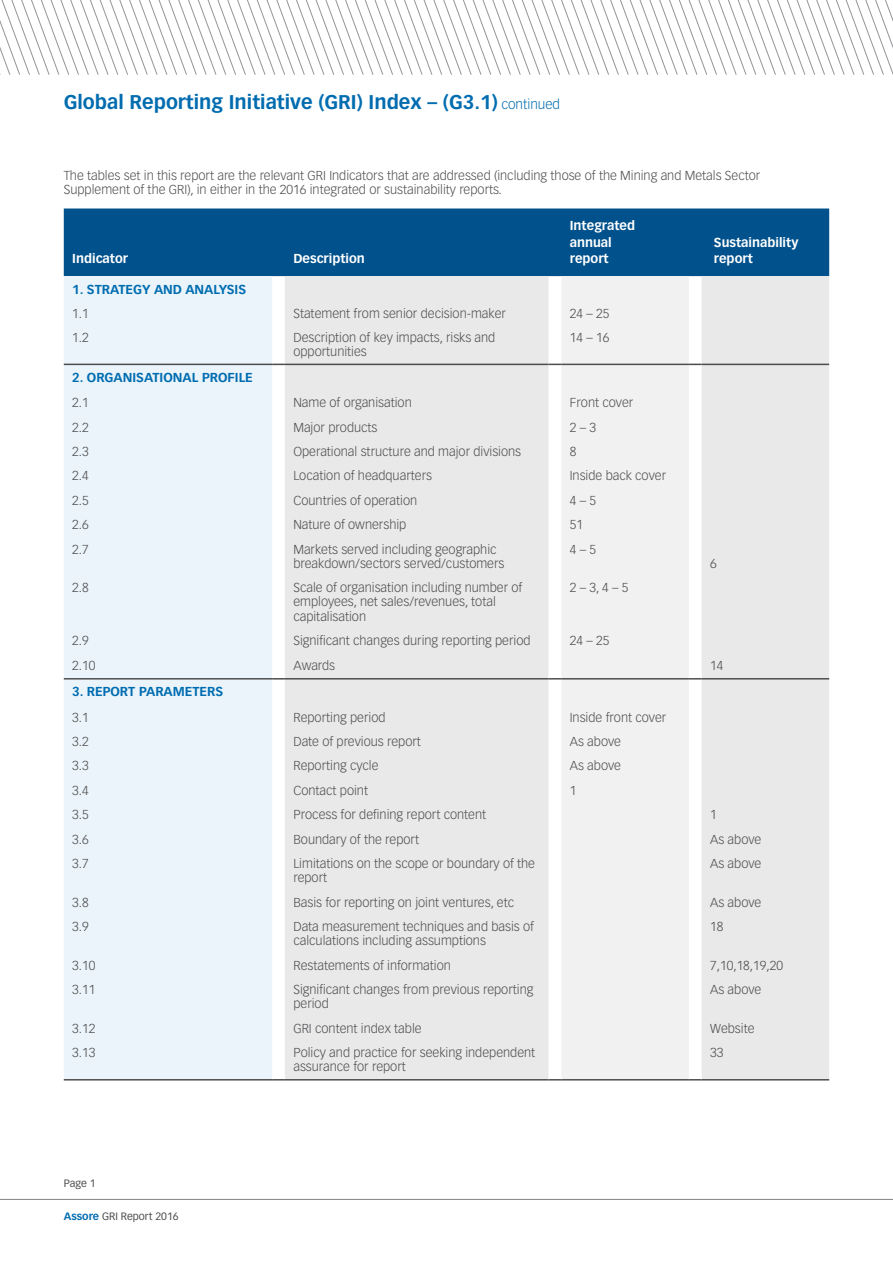
<style>
.page{position:relative;width:893px;height:1263px;background:#fff}
.page>*{position:absolute;margin:0;border:0;box-sizing:border-box;transform-origin:0 0}
.t1{font:700 19.5px "Vectora LT Std";color:#006cb0}
.t2{font:300 12.75px/14.2px "Vectora LT Std";color:#4d4d4f}
.t3{font:700 12.75px/16.5px "Vectora LT Std";color:#fff}
.t4{font:700 12.75px "Vectora LT Std";color:#006cb0}
.t5{font:10.5px "Vectora LT Std";color:#4d4d4f}
.s1{font-weight:300;font-size:13.5px}
.s2{font-weight:700;color:#006cb0}
</style>
<div class="page">
<div style="left:64px;top:208px;width:765px;height:68px;background:#00518c"></div>
<div style="left:64px;top:276px;width:208px;height:803px;background:#eaf4fa"></div>
<div style="left:285px;top:276px;width:544px;height:803px;background:#e9e9ea"></div>
<div style="left:561px;top:276px;width:128px;height:803px;background:#f1f1f2"></div>
<hr style="left:64px;top:364px;width:208px;height:1px;background:#4d4d4f">
<svg style="left:272px;top:364px;width:13px;height:1px"></svg>
<hr style="left:285px;top:364px;width:264px;height:1px;background:#4d4d4f">
<svg style="left:549px;top:364px;width:12px;height:1px"></svg>
<hr style="left:561px;top:364px;width:128px;height:1px;background:#4d4d4f">
<svg style="left:689px;top:364px;width:13px;height:1px"></svg>
<hr style="left:702px;top:364px;width:127px;height:1px;background:#4d4d4f">
<hr style="left:64px;top:678px;width:208px;height:1px;background:#4d4d4f">
<svg style="left:272px;top:678px;width:13px;height:1px"></svg>
<hr style="left:285px;top:678px;width:264px;height:1px;background:#4d4d4f">
<svg style="left:549px;top:678px;width:12px;height:1px"></svg>
<hr style="left:561px;top:678px;width:128px;height:1px;background:#4d4d4f">
<svg style="left:689px;top:678px;width:13px;height:1px"></svg>
<hr style="left:702px;top:678px;width:127px;height:1px;background:#4d4d4f">
<hr style="left:64px;top:1079px;width:208px;height:1px;background:#4d4d4f">
<svg style="left:272px;top:1079px;width:13px;height:1px"></svg>
<hr style="left:285px;top:1079px;width:264px;height:1px;background:#4d4d4f">
<svg style="left:549px;top:1079px;width:12px;height:1px"></svg>
<hr style="left:561px;top:1079px;width:128px;height:1px;background:#4d4d4f">
<svg style="left:689px;top:1079px;width:13px;height:1px"></svg>
<hr style="left:702px;top:1079px;width:127px;height:1px;background:#4d4d4f">
<hr style="left:0;top:1199px;width:893px;height:1px;background:#808285">
<svg style="left:0;top:0;width:893px;height:75px"></svg>
<h1 class="t1" style="left:64px;top:90px;width:498px">Global Reporting Initiative (GRI) Index – (G3.1) <span class="s1">continued</span></h1>
<p class="t2" style="left:64px;top:169px;width:698px">The tables set in this report are the relevant GRI Indicators that are addressed (including those of the Mining and Metals Sector<br>Supplement of the GRI), in either in the 2016 integrated or sustainability reports.</p>
<p class="t3" style="left:72px;top:251px;width:57px">Indicator</p>
<p class="t3" style="left:293px;top:251px;width:73px">Description</p>
<p class="t3" style="left:570px;top:218px;width:67px">Integrated annual report</p>
<p class="t4" style="left:72px;top:281px;width:175px">1. STRATEGY AND ANALYSIS</p>
<p class="t2" style="left:72px;top:306px;width:18px">1.1</p>
<p class="t2" style="left:293px;top:306px;width:214px">Statement from senior decision-maker</p>
<p class="t2" style="left:570px;top:306px;width:41px">24 – 25</p>
<p class="t2" style="left:72px;top:330px;width:18px">1.2</p>
<p class="t2" style="left:293px;top:330px;width:203px">Description of key impacts, risks and opportunities</p>
<p class="t2" style="left:570px;top:330px;width:41px">14 – 16</p>
<p class="t4" style="left:72px;top:370px;width:182px">2. ORGANISATIONAL PROFILE</p>
<p class="t2" style="left:72px;top:396px;width:18px">2.1</p>
<p class="t2" style="left:293px;top:396px;width:120px">Name of organisation</p>
<p class="t2" style="left:570px;top:396px;width:65px">Front cover</p>
<p class="t2" style="left:72px;top:420px;width:18px">2.2</p>
<p class="t2" style="left:293px;top:420px;width:86px">Major products</p>
<p class="t2" style="left:570px;top:420px;width:28px">2 – 3</p>
<p class="t2" style="left:72px;top:444px;width:18px">2.3</p>
<p class="t2" style="left:293px;top:444px;width:229px">Operational structure and major divisions</p>
<p class="t2" style="left:570px;top:444px;width:8px">8</p>
<p class="t2" style="left:72px;top:469px;width:18px">2.4</p>
<p class="t2" style="left:293px;top:469px;width:140px">Location of headquarters</p>
<p class="t2" style="left:570px;top:469px;width:98px">Inside back cover</p>
<p class="t2" style="left:72px;top:493px;width:18px">2.5</p>
<p class="t2" style="left:293px;top:493px;width:125px">Countries of operation</p>
<p class="t2" style="left:570px;top:493px;width:28px">4 – 5</p>
<p class="t2" style="left:72px;top:518px;width:18px">2.6</p>
<p class="t2" style="left:293px;top:518px;width:114px">Nature of ownership</p>
<p class="t2" style="left:570px;top:518px;width:15px">51</p>
<p class="t2" style="left:72px;top:542px;width:18px">2.7</p>
<p class="t2" style="left:293px;top:542px;width:213px">Markets served including geographic breakdown/sectors served/customers</p>
<p class="t2" style="left:570px;top:542px;width:28px">4 – 5</p>
<p class="t3" style="left:714px;top:234px;width:86px">Sustainability report</p>
<p class="t2" style="left:710px;top:556px;width:8px">6</p>
<p class="t2" style="left:72px;top:581px;width:18px">2.8</p>
<p class="t2" style="left:293px;top:581px;width:230px">Scale of organisation including number of employees, net sales/revenues, total capitalisation</p>
<p class="t2" style="left:570px;top:581px;width:60px">2 – 3, 4 – 5</p>
<p class="t2" style="left:72px;top:634px;width:18px">2.9</p>
<p class="t2" style="left:293px;top:634px;width:239px">Significant changes during reporting period</p>
<p class="t2" style="left:570px;top:634px;width:41px">24 – 25</p>
<p class="t2" style="left:72px;top:659px;width:25px">2.10</p>
<p class="t2" style="left:293px;top:659px;width:43px">Awards</p>
<p class="t2" style="left:710px;top:659px;width:15px">14</p>
<p class="t4" style="left:72px;top:684px;width:152px">3. REPORT PARAMETERS</p>
<p class="t2" style="left:72px;top:710px;width:18px">3.1</p>
<p class="t2" style="left:293px;top:710px;width:94px">Reporting period</p>
<p class="t2" style="left:570px;top:710px;width:98px">Inside front cover</p>
<p class="t2" style="left:72px;top:734px;width:18px">3.2</p>
<p class="t2" style="left:293px;top:734px;width:129px">Date of previous report</p>
<p class="t2" style="left:570px;top:734px;width:53px">As above</p>
<p class="t2" style="left:72px;top:759px;width:18px">3.3</p>
<p class="t2" style="left:293px;top:759px;width:87px">Reporting cycle</p>
<p class="t2" style="left:570px;top:759px;width:53px">As above</p>
<p class="t2" style="left:72px;top:783px;width:18px">3.4</p>
<p class="t2" style="left:293px;top:783px;width:76px">Contact point</p>
<p class="t2" style="left:570px;top:783px;width:8px">1</p>
<p class="t2" style="left:72px;top:808px;width:18px">3.5</p>
<p class="t2" style="left:293px;top:808px;width:194px">Process for defining report content</p>
<p class="t2" style="left:710px;top:808px;width:8px">1</p>
<p class="t2" style="left:72px;top:832px;width:18px">3.6</p>
<p class="t2" style="left:293px;top:832px;width:127px">Boundary of the report</p>
<p class="t2" style="left:710px;top:832px;width:53px">As above</p>
<p class="t2" style="left:72px;top:856px;width:18px">3.7</p>
<p class="t2" style="left:293px;top:856px;width:243px">Limitations on the scope or boundary of the report</p>
<p class="t2" style="left:710px;top:856px;width:53px">As above</p>
<p class="t2" style="left:72px;top:895px;width:18px">3.8</p>
<p class="t2" style="left:293px;top:895px;width:222px">Basis for reporting on joint ventures, etc</p>
<p class="t2" style="left:710px;top:895px;width:53px">As above</p>
<p class="t2" style="left:72px;top:919px;width:18px">3.9</p>
<p class="t2" style="left:293px;top:919px;width:242px">Data measurement techniques and basis of calculations including assumptions</p>
<p class="t2" style="left:710px;top:919px;width:15px">18</p>
<p class="t2" style="left:72px;top:958px;width:25px">3.10</p>
<p class="t2" style="left:293px;top:958px;width:159px">Restatements of information</p>
<p class="t2" style="left:710px;top:958px;width:74px">7,10,18,19,20</p>
<p class="t2" style="left:72px;top:982px;width:25px">3.11</p>
<p class="t2" style="left:293px;top:982px;width:242px">Significant changes from previous reporting period</p>
<p class="t2" style="left:710px;top:982px;width:53px">As above</p>
<p class="t2" style="left:72px;top:1021px;width:25px">3.12</p>
<p class="t2" style="left:293px;top:1021px;width:130px">GRI content index table</p>
<p class="t2" style="left:710px;top:1021px;width:46px">Website</p>
<p class="t2" style="left:72px;top:1046px;width:25px">3.13</p>
<p class="t2" style="left:293px;top:1046px;width:243px">Policy and practice for seeking independent assurance for report</p>
<p class="t2" style="left:710px;top:1046px;width:15px">33</p>
<p class="t5" style="left:64px;top:1176px;width:33px">Page 1</p>
<p class="t5" style="left:64px;top:1210px;width:116px"><span class="s2">Assore</span> GRI Report 2016</p>
</div>
